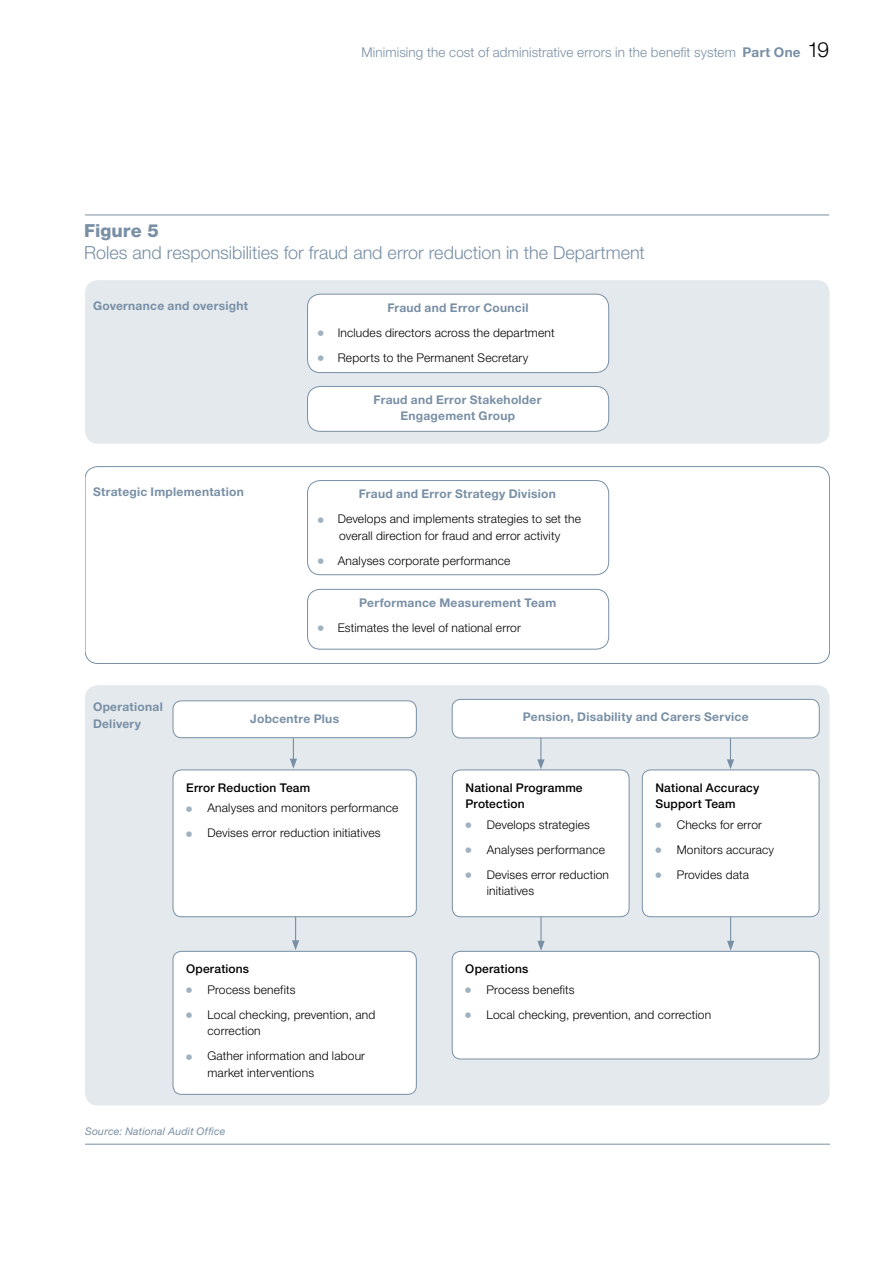
<style>
.page{position:relative;width:893px;height:1263px;background:#fff}
.page>*{position:absolute;margin:0;border:0;box-sizing:border-box;transform-origin:0 0}
.t1{font:300 18px "Helvetica Neue LT Std";color:#788fa5}
.t2{font:800 18px "Helvetica Neue LT Std";letter-spacing:.005em;color:#788fa5}
.t3{font:300 13.5px "Helvetica Neue LT Std";letter-spacing:.01em;color:#788fa5}
.t4{font:300 12px/25px "Helvetica Neue LT Std";letter-spacing:.015em;color:#000}
.t5{font:700 12px/16.5px "Helvetica Neue LT Std";letter-spacing:.025em;color:#788fa5}
.t6{font:500 12px/16.5px "Helvetica Neue LT Std";letter-spacing:.015em;color:#000}
.t7{font:italic 10.5px "Helvetica Neue LT Std";letter-spacing:.025em;color:#788fa5}
.s1{font-weight:700}
.s2{font-size:20.85px;color:#000}
</style>
<div class="page">
<hr style="left:85px;top:215px;width:744px;height:1px;background:#788fa5">
<div style="left:85px;top:280px;width:745px;height:164px;background:#e4e9ed;border-radius:13px"></div>
<div style="left:85px;top:466px;width:745px;height:198px;border:1px solid #788fa5;border-radius:13px"></div>
<div style="left:85px;top:685px;width:745px;height:420px;background:#e4e9ed;border-radius:13px"></div>
<div style="left:308px;top:294px;width:301px;height:79px;background:#fff;border-radius:13px"></div>
<div style="left:307px;top:294px;width:302px;height:79px;border:1px solid #788fa5;border-radius:13px"></div>
<div style="left:307px;top:480px;width:302px;height:95px;border:1px solid #788fa5;border-radius:13px"></div>
<div style="left:308px;top:386px;width:301px;height:45px;background:#fff;border-radius:13px"></div>
<div style="left:307px;top:386px;width:302px;height:46px;border:1px solid #788fa5;border-radius:13px"></div>
<div style="left:307px;top:589px;width:302px;height:60px;border:1px solid #788fa5;border-radius:13px"></div>
<div style="left:173px;top:701px;width:243px;height:37px;background:#fff;border-radius:9px"></div>
<div style="left:173px;top:700px;width:244px;height:38px;border:1px solid #788fa5;border-radius:9px"></div>
<div style="left:173px;top:770px;width:243px;height:147px;background:#fff;border-radius:9px"></div>
<div style="left:173px;top:769px;width:244px;height:148px;border:1px solid #788fa5;border-radius:9px"></div>
<div style="left:173px;top:951px;width:243px;height:143px;background:#fff;border-radius:9px"></div>
<div style="left:173px;top:951px;width:244px;height:144px;border:1px solid #788fa5;border-radius:9px"></div>
<div style="left:452px;top:951px;width:367px;height:108px;background:#fff;border-radius:9px"></div>
<div style="left:452px;top:951px;width:368px;height:108px;border:1px solid #788fa5;border-radius:9px"></div>
<div style="left:452px;top:699px;width:367px;height:39px;background:#fff;border-radius:9px"></div>
<div style="left:452px;top:699px;width:368px;height:39px;border:1px solid #788fa5;border-radius:9px"></div>
<div style="left:452px;top:770px;width:177px;height:147px;background:#fff;border-radius:9px"></div>
<div style="left:452px;top:769px;width:177px;height:148px;border:1px solid #788fa5;border-radius:9px"></div>
<div style="left:642px;top:770px;width:177px;height:147px;background:#fff;border-radius:9px"></div>
<div style="left:642px;top:769px;width:177px;height:148px;border:1px solid #788fa5;border-radius:9px"></div>
<hr style="left:85px;top:1144px;width:745px;height:1px;background:#788fa5">
<svg style="left:292px;top:916px;width:7px;height:34px"></svg>
<hr style="left:540px;top:917px;width:2px;height:26px;background:#788fa5">
<svg style="left:537px;top:941px;width:8px;height:10px"></svg>
<svg style="left:727px;top:917px;width:7px;height:34px"></svg>
<svg style="left:290px;top:738px;width:7px;height:31px"></svg>
<svg style="left:727px;top:738px;width:7px;height:31px"></svg>
<svg style="left:537px;top:738px;width:8px;height:31px"></svg>
<p class="t3" style="left:361px;top:44px;width:469px">Minimising the cost of administrative errors in the benefit system <span class="s1">Part One</span> <span class="s2">19</span></p>
<h1 class="t2" style="left:84px;top:219px;width:76px">Figure 5</h1>
<h1 class="t1" style="left:84px;top:242px;width:562px">Roles and responsibilities for fraud and error reduction in the Department</h1>
<p class="t5" style="left:93px;top:297px;width:156px">Governance and oversight</p>
<p class="t5" style="left:387px;top:299px;width:143px">Fraud and error Council</p>
<p class="t4" style="left:338px;top:320px;width:218px">Includes directors across the department<br>Reports to the Permanent Secretary</p>
<p class="t5" style="left:93px;top:483px;width:152px">Strategic implementation</p>
<p class="t5" style="left:374px;top:391px;width:169px;text-align:center">Fraud and error Stakeholder engagement Group</p>
<p class="t5" style="left:359px;top:485px;width:199px">Fraud and error Strategy Division</p>
<p class="t4" style="left:338px;top:510px;width:245px;line-height:16.5px">Develops and implements strategies to set the overall direction for fraud and error activity</p>
<p class="t4" style="left:338px;top:547px;width:174px">Analyses corporate performance</p>
<p class="t5" style="left:359px;top:594px;width:199px">Performance measurement team</p>
<p class="t4" style="left:338px;top:615px;width:185px">Estimates the level of national error</p>
<p class="t5" style="left:93px;top:698px;width:71px">operational<br>Delivery</p>
<p class="t5" style="left:250px;top:710px;width:90px">Jobcentre Plus</p>
<p class="t6" style="left:186px;top:779px;width:126px">Error Reduction Team</p>
<p class="t4" style="left:207px;top:795px;width:192px">Analyses and monitors performance<br>Devises error reduction initiatives</p>
<p class="t6" style="left:186px;top:960px;width:65px">Operations</p>
<p class="t4" style="left:207px;top:977px;width:169px">Process benefits<br>Local checking, prevention, and</p>
<p class="t4" style="left:207px;top:1018px;width:159px">correction<br>Gather information and labour</p>
<p class="t4" style="left:207px;top:1060px;width:108px">market interventions</p>
<p class="t7" style="left:85px;top:1125px;width:142px">Source: National Audit Office</p>
<p class="t5" style="left:523px;top:708px;width:227px">Pension, Disability and Carers Service</p>
<p class="t6" style="left:465px;top:779px;width:119px">National Programme<br>Protection</p>
<p class="t4" style="left:487px;top:812px;width:124px">Develops strategies<br>Analyses performance<br>Devises error reduction</p>
<p class="t4" style="left:487px;top:878px;width:49px">initiatives</p>
<p class="t6" style="left:655px;top:779px;width:105px">National Accuracy<br>Support Team</p>
<p class="t4" style="left:677px;top:812px;width:99px">Checks for error<br>Monitors accuracy<br>Provides data</p>
<p class="t6" style="left:465px;top:960px;width:65px">Operations</p>
<p class="t4" style="left:487px;top:977px;width:226px">Process benefits<br>Local checking, prevention, and correction</p>
</div>
